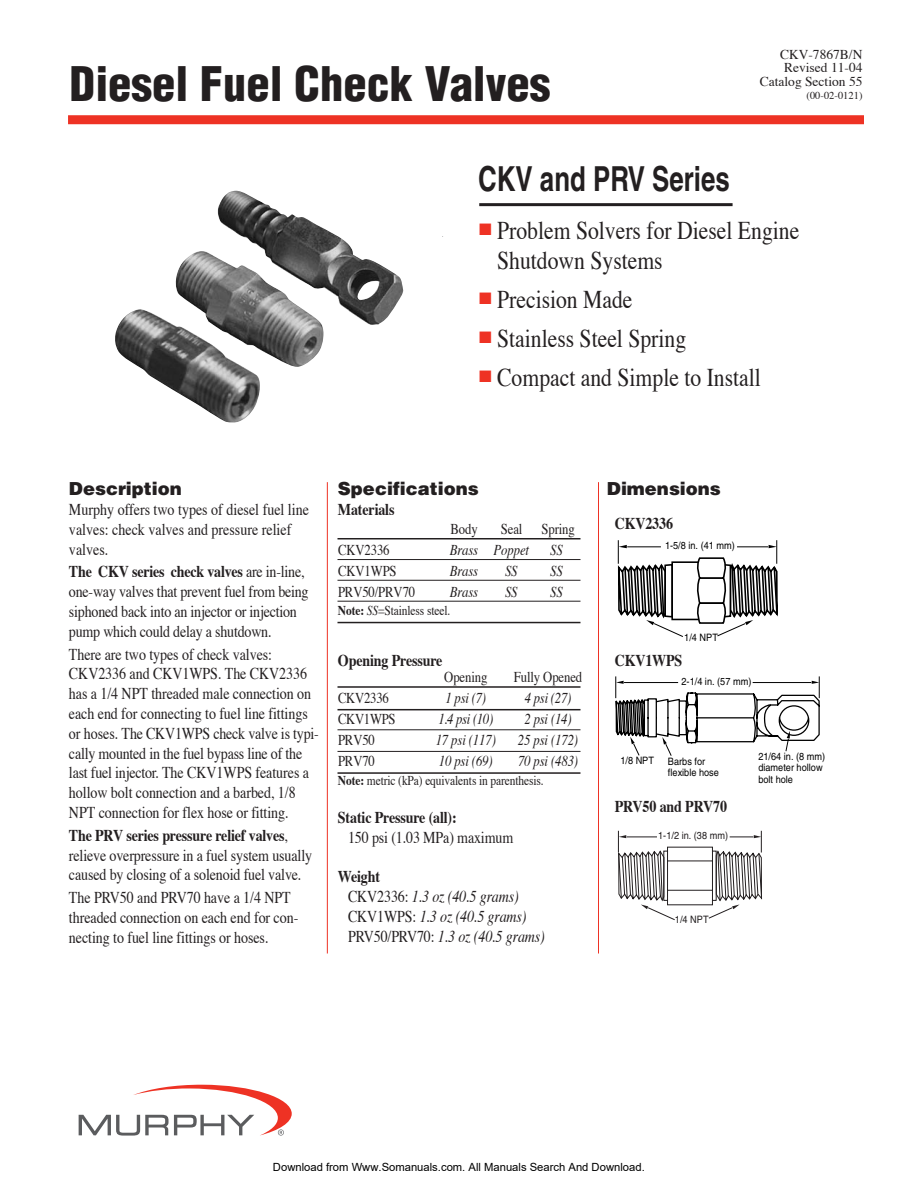
<style>
.page{position:relative;width:918px;height:1188px;background:#fff}
.page>*{position:absolute;margin:0;border:0;box-sizing:border-box;transform-origin:0 0}
.t1{font:900 condensed 46.5px "Helvetica";color:#231f20}
.t2{font:700 34.5px "Helvetica";color:#231f20;scale:.75 1}
.t3{font:25.5px/30px "Times";color:#231f20;scale:.85 1}
.t4{font:900 18px "Helvetica";color:#231f20}
.t5{font:16.5px/19.8px "Times";letter-spacing:-.005em;color:#231f20;scale:.85 1}
.t6{font:italic 16.5px/19.8px "Times";letter-spacing:-.01em;color:#231f20;scale:.85 1}
.t7{font:700 16.5px "Times";letter-spacing:-.01em;color:#231f20;scale:.85 1}
.t8{font:italic 15px "Times";letter-spacing:-.01em;color:#231f20;scale:.85 1}
.t9{font:15px "Times";letter-spacing:-.01em;color:#231f20;scale:.85 1}
.t10{font:13.5px "Times";letter-spacing:-.01em;color:#231f20;scale:.85 1}
.t11{font:13.5px/13.5px "Times";letter-spacing:-.01em;color:#231f20;text-align:right}
.t12{font:11.25px "Arial";color:#000}
.t13{font:10.5px "Times";color:#231f20}
.t14{font:10.2px/11.4px "Helvetica";color:#000;scale:.9 1}
.t15{font:10.2px "Helvetica";color:#231f20;scale:.9 1}
.s1{color:#ee3224}
.s2{font-weight:700}
.s3{font-style:italic}
.s4{font-weight:700;font-style:normal}
.s5{font-style:normal}
</style>
<div class="page">
<div style="left:68px;top:115px;width:796px;height:9px;background:#ee3224"></div>
<hr style="left:479px;top:203px;width:254px;height:3px;background:#231f20">
<svg style="left:79px;top:1085px;width:213px;height:51px"></svg>
<hr style="left:327px;top:482px;width:1px;height:472px;background:#ee3224">
<hr style="left:598px;top:482px;width:1px;height:472px;background:#ee3224">
<img style="left:115px;top:191px;width:328px;height:232px">
<svg style="left:617px;top:540px;width:161px;height:97px"></svg>
<svg style="left:615px;top:676px;width:205px;height:80px"></svg>
<svg style="left:618px;top:831px;width:144px;height:90px"></svg>
<hr style="left:338px;top:538px;width:242px;height:1px;background:#231f20">
<hr style="left:338px;top:559px;width:242px;height:1px;background:#231f20">
<hr style="left:338px;top:580px;width:242px;height:1px;background:#231f20">
<hr style="left:338px;top:601px;width:242px;height:1px;background:#231f20">
<hr style="left:338px;top:729px;width:242px;height:1px;background:#231f20">
<hr style="left:338px;top:751px;width:242px;height:1px;background:#231f20">
<hr style="left:338px;top:772px;width:242px;height:2px;background:#231f20">
<hr style="left:338px;top:686px;width:242px;height:2px;background:#231f20">
<hr style="left:338px;top:622px;width:242px;height:1px;background:#231f20">
<hr style="left:338px;top:709px;width:242px;height:1px;background:#231f20">
<h1 class="t1" style="left:70px;top:66px;width:482px">Diesel Fuel Check Valves</h1>
<p class="t11" style="left:760px;top:49px;width:104px">CKV-7867B/N<br>Revised 11-04<br>Catalog Section 55</p>
<p class="t13" style="left:807px;top:91px;width:57px">(00-02-0121)</p>
<h2 class="t2" style="left:478px;top:167px;width:337px">CKV and PRV Series</h2>
<h3 class="t3" style="left:497px;top:217px;width:357px;text-indent:-18px"><span class="s1">■</span> Problem Solvers for Diesel Engine<br>Shutdown Systems</h3>
<h3 class="t3" style="left:479px;top:286px;width:182px"><span class="s1">■</span> Precision Made</h3>
<h3 class="t3" style="left:479px;top:325px;width:245px"><span class="s1">■</span> Stainless Steel Spring</h3>
<h3 class="t3" style="left:479px;top:364px;width:333px"><span class="s1">■</span> Compact and Simple to Install</h3>
<p class="t4" style="left:69px;top:482px;width:114px">Description</p>
<p class="t5" style="left:69px;top:501px;width:284px">Murphy offers two types of diesel fuel line valves: check valves and pressure relief valves.</p>
<p class="t5" style="left:69px;top:563px;width:283px"><span class="s2">The CKV series check valves</span> are in-line, one-way valves that prevent fuel from being siphoned back into an injector or injection pump which could delay a shutdown.</p>
<p class="t5" style="left:69px;top:646px;width:295px">There are two types of check valves:<br>CKV2336 and CKV1WPS. The CKV2336 has a 1/4 NPT threaded male connection on each end for connecting to fuel line fittings or hoses. The CKV1WPS check valve is typi&shy;cally mounted in the fuel bypass line of the last fuel injector. The CKV1WPS features a hollow bolt connection and a barbed, 1/8<br>NPT connection for flex hose or fitting.</p>
<p class="t5" style="left:69px;top:827px;width:288px"><span class="s2">The PRV series pressure relief valves</span>, relieve overpressure in a fuel system usually caused by closing of a solenoid fuel valve.</p>
<p class="t5" style="left:69px;top:889px;width:271px">The PRV50 and PRV70 have a 1/4 NPT threaded connection on each end for con&shy;necting to fuel line fittings or hoses.</p>
<p class="t4" style="left:338px;top:482px;width:142px">Specifications</p>
<p class="t7" style="left:338px;top:503px;width:68px">Materials</p>
<p class="t9" style="left:450px;top:522px;width:34px">Body</p>
<p class="t9" style="left:501px;top:522px;width:27px">Seal</p>
<p class="t9" style="left:542px;top:522px;width:41px">Spring</p>
<p class="t9" style="left:338px;top:543px;width:62px">CKV2336</p>
<p class="t8" style="left:450px;top:543px;width:95px">Brass Poppet</p>
<p class="t8" style="left:550px;top:543px;width:16px">SS</p>
<p class="t9" style="left:338px;top:564px;width:71px">CKV1WPS</p>
<p class="t8" style="left:450px;top:564px;width:35px">Brass</p>
<p class="t8" style="left:505px;top:564px;width:16px">SS</p>
<p class="t8" style="left:550px;top:564px;width:16px">SS</p>
<p class="t9" style="left:338px;top:585px;width:93px">PRV50/PRV70</p>
<p class="t8" style="left:450px;top:585px;width:35px">Brass</p>
<p class="t8" style="left:505px;top:585px;width:16px">SS</p>
<p class="t8" style="left:550px;top:585px;width:16px">SS</p>
<p class="t10" style="left:338px;top:605px;width:134px"><span class="s2">Note:</span> <span class="s3">SS</span>=Stainless steel.</p>
<p class="t7" style="left:338px;top:653px;width:124px">Opening Pressure</p>
<p class="t9" style="left:444px;top:671px;width:52px">Opening</p>
<p class="t9" style="left:514px;top:671px;width:82px">Fully Opened</p>
<p class="t9" style="left:338px;top:692px;width:61px">CKV2336</p>
<p class="t8" style="left:446px;top:692px;width:49px">1 psi (7)</p>
<p class="t8" style="left:525px;top:692px;width:56px">4 psi (27)</p>
<p class="t9" style="left:338px;top:713px;width:69px">CKV1WPS</p>
<p class="t8" style="left:438px;top:713px;width:66px">1.4 psi (10)</p>
<p class="t8" style="left:525px;top:713px;width:57px">2 psi (14)</p>
<p class="t9" style="left:338px;top:734px;width:45px">PRV50</p>
<p class="t8" style="left:436px;top:734px;width:72px">17 psi (117)</p>
<p class="t8" style="left:518px;top:734px;width:72px">25 psi (172)</p>
<p class="t9" style="left:338px;top:755px;width:45px">PRV70</p>
<p class="t8" style="left:439px;top:755px;width:65px">10 psi (69)</p>
<p class="t8" style="left:518px;top:755px;width:72px">70 psi (483)</p>
<p class="t10" style="left:338px;top:775px;width:244px"><span class="s2">Note:</span> metric (kPa) equivalents in parenthesis.</p>
<p class="t7" style="left:338px;top:811px;width:141px">Static Pressure (all):</p>
<p class="t5" style="left:348px;top:829px;width:196px">150 psi (1.03 MPa) maximum</p>
<p class="t6" style="left:348px;top:868px;width:233px;text-indent:-10px"><span class="s4">Weight<br></span><span class="s5">CKV2336:</span> 1.3 oz (40.5 grams)<br><span class="s5">CKV1WPS:</span> 1.3 oz (40.5 grams)<br><span class="s5">PRV50/PRV70:</span> 1.3 oz (40.5 grams)</p>
<p class="t4" style="left:607px;top:482px;width:115px">Dimensions</p>
<p class="t7" style="left:615px;top:517px;width:70px">CKV2336</p>
<p class="t14" style="left:665px;top:541px;width:79px">1-5/8 in. (41 mm)</p>
<p class="t14" style="left:684px;top:633px;width:39px">1/4 NPT</p>
<p class="t7" style="left:615px;top:654px;width:81px">CKV1WPS</p>
<p class="t14" style="left:682px;top:677px;width:79px">2-1/4 in. (57 mm)</p>
<p class="t14" style="left:620px;top:756px;width:39px">1/8 NPT</p>
<p class="t14" style="left:668px;top:757px;width:58px">Barbs for flexible hose</p>
<p class="t14" style="left:758px;top:752px;width:76px">21/64 in. (8 mm) diameter hollow bolt hole</p>
<p class="t7" style="left:615px;top:799px;width:134px">PRV50 and PRV70</p>
<p class="t15" style="left:658px;top:832px;width:79px">1-1/2 in. (38 mm)</p>
<p class="t15" style="left:675px;top:916px;width:39px">1/4 NPT</p>
<p class="t12" style="left:273px;top:1160px;width:373px">Download from Www.Somanuals.com. All Manuals Search And Download.</p>
</div>
